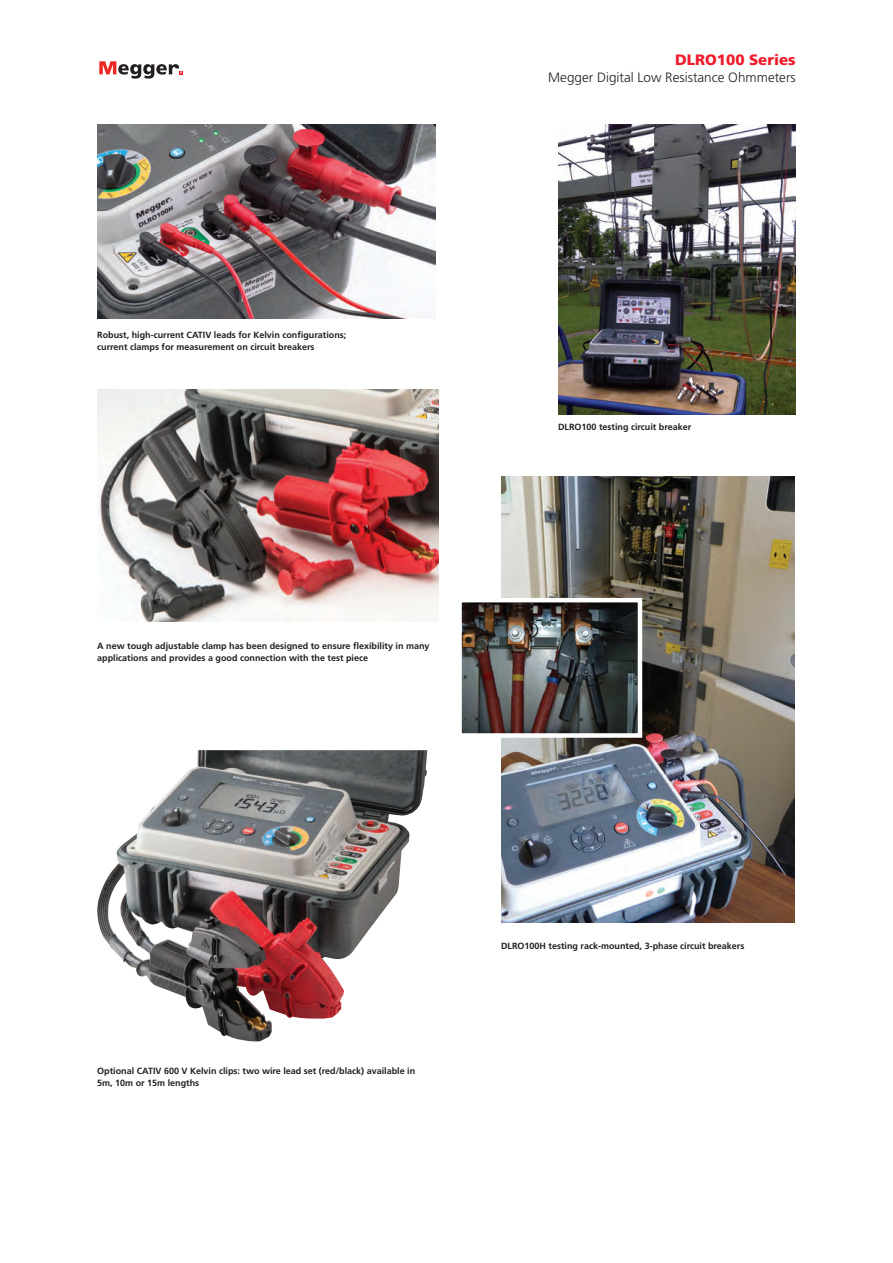
<style>
.page{position:relative;width:893px;height:1263px;background:#fff}
.page>*{position:absolute;margin:0;border:0;box-sizing:border-box;transform-origin:0 0}
.t1{font:900 15px "Frutiger LT Std";color:#ee1b2c}
.t2{font:300 13.5px "Frutiger LT Std";color:#231f20}
.t3{font:700 9px/12px "Frutiger LT Std";color:#231f20}
</style>
<div class="page">
<svg style="left:99px;top:61px;width:84px;height:18px"></svg>
<img style="left:97px;top:124px;width:339px;height:194px">
<img style="left:97px;top:750px;width:330px;height:291px">
<img style="left:98px;top:389px;width:340px;height:232px">
<img style="left:558px;top:124px;width:238px;height:290px">
<img style="left:501px;top:476px;width:293px;height:447px">
<img style="left:462px;top:603px;width:175px;height:130px">
<div style="left:457px;top:598px;width:185px;height:140px;border:4px solid #fff"></div>
<p class="t3" style="left:97px;top:329px;width:251px">Robust, high-current CATIV leads for Kelvin configurations; current clamps for measurement on circuit breakers</p>
<p class="t3" style="left:97px;top:640px;width:334px">A new tough adjustable clamp has been designed to ensure flexibility in many applications and provides a good connection with the test piece</p>
<h1 class="t1" style="left:675px;top:51px;width:122px">DLRO100 Series</h1>
<h2 class="t2" style="left:548px;top:70px;width:249px">Megger Digital Low Resistance Ohmmeters</h2>
<p class="t3" style="left:558px;top:421px;width:135px">DLRO100 testing circuit breaker</p>
<p class="t3" style="left:97px;top:1064px;width:320px">Optional CATIV 600 V Kelvin clips: two wire lead set (red/black) available in<br>5m, 10m or 15m lengths</p>
<p class="t3" style="left:501px;top:939px;width:245px">DLRO100H testing rack-mounted, 3-phase circuit breakers</p>
</div>
